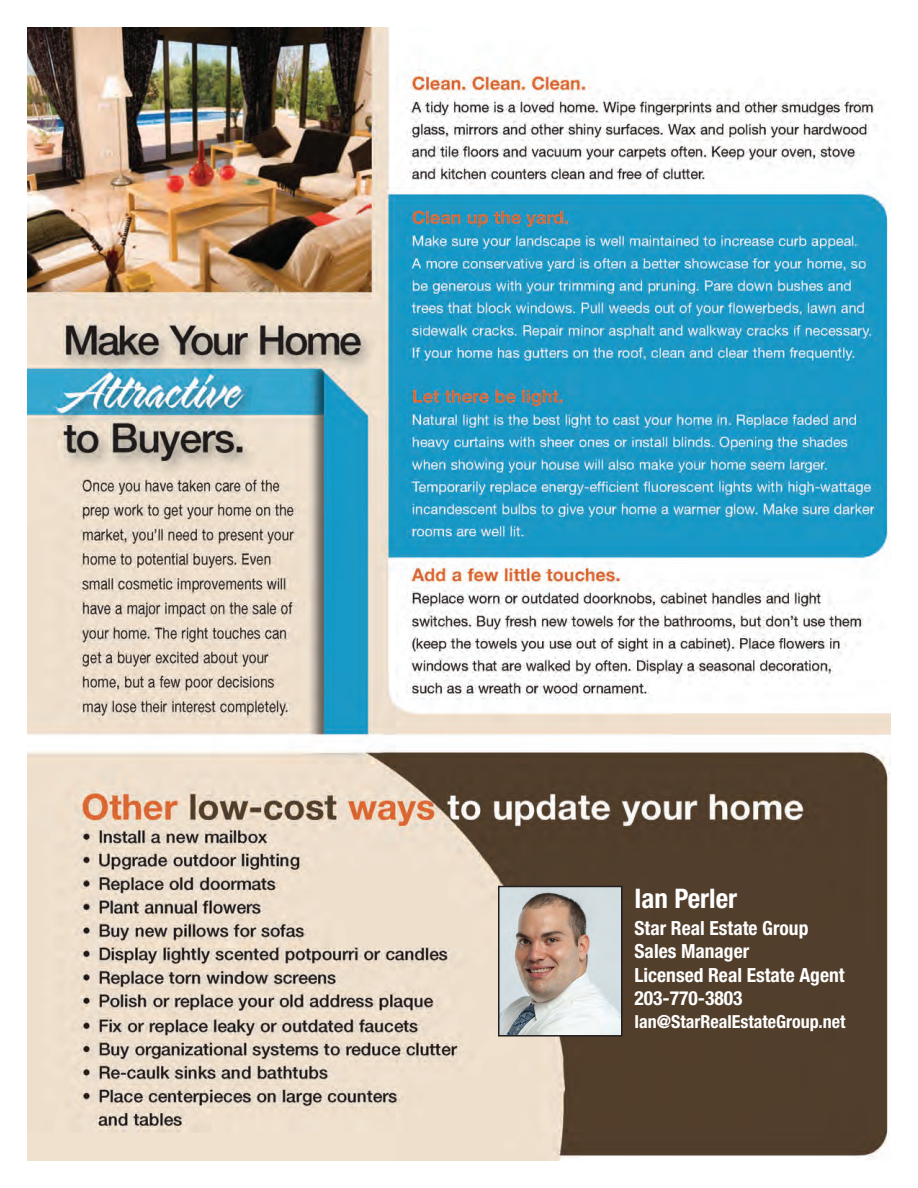
<style>
.page{position:relative;width:918px;height:1188px;background:#fff}
.page>*{position:absolute;margin:0;border:0;box-sizing:border-box;transform-origin:0 0}
.t1{font:700 condensed 27px "Helvetica Neue LT Std";color:#fff}
.t2{font:700 condensed 19.5px/23.4px "Helvetica Neue LT Std";color:#fff}
.t3{font:700 condensed 18px "Helvetica Neue LT Std";color:#fff}
</style>
<div class="page">
<img style="left:27px;top:27px;width:864px;height:1134px">
<img style="left:501px;top:889px;width:118px;height:145px">
<div style="left:498px;top:886px;width:124px;height:151px;border:2px solid #231f20"></div>
<h1 class="t1" style="left:634px;top:889px;width:104px">Ian Perler</h1>
<p class="t2" style="left:634px;top:918px;width:212px">Star Real Estate Group<br>Sales Manager<br>Licensed Real Estate Agent<br>203-770-3803</p>
<p class="t3" style="left:634px;top:1015px;width:212px">Ian@StarRealEstateGroup.net</p>
</div>
